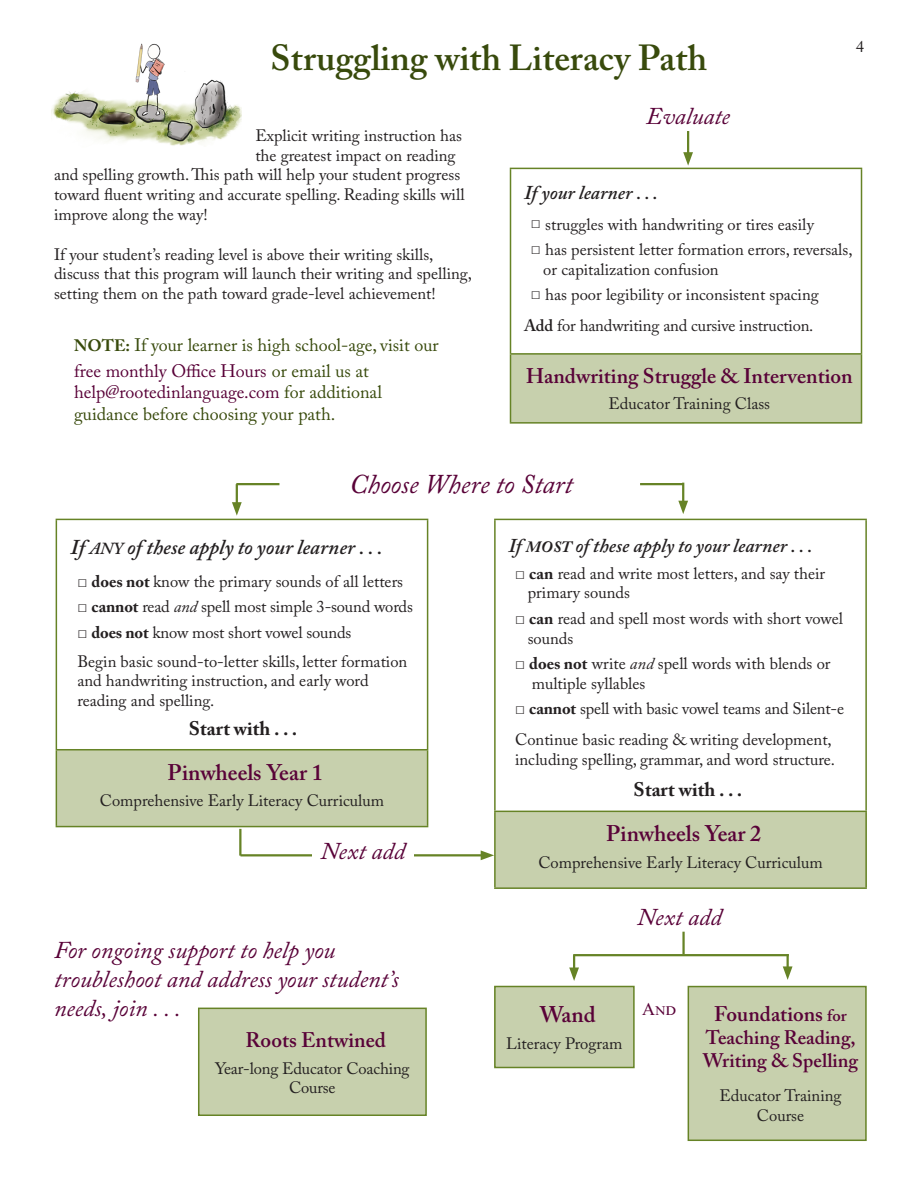
<style>
.page{position:relative;width:918px;height:1188px;background:#fff}
.page>*{position:absolute;margin:0;border:0;box-sizing:border-box;transform-origin:0 0}
.Regular_print{font:600 36px "Adobe Caslon Pro";color:#384a0c}
.Ed_Questions{font:italic 27px "Adobe Caslon Pro";color:#590238}
.Ed_Questions-2{font:italic 24px/28.8px "Adobe Caslon Pro";color:#590238}
.Section_Title{font:600 22.5px "Adobe Caslon Pro";color:#590238}
.Section_Title-2{font:600 21px "Adobe Caslon Pro";color:#590238}
.Regular_print-2{font:italic 600 21px "Adobe Caslon Pro";color:#231f20}
.Regular_print-3{font:600 21px "Adobe Caslon Pro";color:#590238}
.Regular_print-4{font:italic 600 19.5px "Adobe Caslon Pro";color:#231f20}
.Section_Title-3{font:600 19.5px/23.4px "Adobe Caslon Pro";color:#590238}
.Regular_print-5{font:700 19.5px "Adobe Caslon Pro";color:#231f20}
.Regular_print-6{font:18px "Adobe Caslon Pro";color:#384a0c}
.Regular_print-7{font:18px "Adobe Caslon Pro";color:#590238}
.Ed_Questions-3{font:18px "Times New Roman";color:#590238}
.Regular_print-8{font:16.5px/19.8px "Adobe Caslon Pro";color:#231f20}
.s1{font-weight:700;font-size:16.5px}
.s2{color:#384a0c}
.s3{font-family:"Century Gothic"}
.s4{font-weight:600}
.s5{font-size:16.8px}
.s6{font-weight:700}
.s7{font-style:italic}
.s8{font-weight:700;font-size:15.75px}
.s9{font-size:16.5px}
</style>
<div class="page">
<hr style="left:236px;top:484px;width:2px;height:22px;background:#668326">
<svg style="left:232px;top:502px;width:10px;height:14px"></svg>
<hr style="left:236px;top:483px;width:43px;height:2px;background:#668326">
<hr style="left:682px;top:483px;width:2px;height:22px;background:#668326">
<svg style="left:678px;top:501px;width:10px;height:13px"></svg>
<hr style="left:640px;top:483px;width:43px;height:2px;background:#668326">
<img style="left:51px;top:43px;width:191px;height:103px">
<div style="left:511px;top:354px;width:351px;height:69px;background:#c7d0ad"></div>
<hr style="left:510px;top:355px;width:1px;height:67px;background:#668326">
<hr style="left:861px;top:355px;width:1px;height:67px;background:#668326">
<hr style="left:510px;top:422px;width:352px;height:2px;background:#668326">
<hr style="left:510px;top:168px;width:352px;height:1px;background:#668326">
<hr style="left:510px;top:169px;width:1px;height:184px;background:#668326">
<hr style="left:861px;top:169px;width:1px;height:184px;background:#668326">
<hr style="left:510px;top:353px;width:352px;height:2px;background:#668326">
<hr style="left:687px;top:131px;width:2px;height:25px;background:#668326">
<svg style="left:683px;top:152px;width:10px;height:14px"></svg>
<div style="left:199px;top:1008px;width:227px;height:107px;background:#c7d0ad"></div>
<div style="left:198px;top:1008px;width:229px;height:108px;border:2px solid #668326"></div>
<div style="left:688px;top:987px;width:178px;height:153px;background:#c7d0ad"></div>
<div style="left:688px;top:986px;width:179px;height:155px;border:2px solid #668326"></div>
<div style="left:495px;top:986px;width:139px;height:81px;background:#c7d0ad"></div>
<div style="left:494px;top:986px;width:141px;height:82px;border:2px solid #668326"></div>
<div style="left:495px;top:811px;width:371px;height:77px;background:#c7d0ad"></div>
<hr style="left:494px;top:812px;width:2px;height:75px;background:#668326">
<hr style="left:865px;top:812px;width:2px;height:75px;background:#668326">
<hr style="left:494px;top:887px;width:373px;height:2px;background:#668326">
<hr style="left:494px;top:519px;width:373px;height:1px;background:#668326">
<hr style="left:494px;top:520px;width:2px;height:291px;background:#668326">
<hr style="left:865px;top:520px;width:2px;height:291px;background:#668326">
<hr style="left:494px;top:811px;width:373px;height:1px;background:#668326">
<div style="left:56px;top:750px;width:372px;height:77px;background:#c7d0ad"></div>
<hr style="left:56px;top:750px;width:1px;height:76px;background:#668326">
<hr style="left:427px;top:750px;width:1px;height:76px;background:#668326">
<hr style="left:56px;top:826px;width:372px;height:1px;background:#668326">
<hr style="left:56px;top:519px;width:372px;height:1px;background:#668326">
<hr style="left:56px;top:520px;width:1px;height:229px;background:#668326">
<hr style="left:427px;top:520px;width:1px;height:229px;background:#668326">
<hr style="left:56px;top:749px;width:372px;height:1px;background:#668326">
<hr style="left:239px;top:829px;width:2px;height:27px;background:#668326">
<hr style="left:240px;top:854px;width:245px;height:2px;background:#668326">
<svg style="left:481px;top:850px;width:13px;height:10px"></svg>
<div style="left:312px;top:842px;width:102px;height:28px;background:#fff"></div>
<hr style="left:682px;top:932px;width:3px;height:22px;background:#668326">
<svg style="left:569px;top:956px;width:10px;height:25px"></svg>
<svg style="left:783px;top:956px;width:10px;height:24px"></svg>
<hr style="left:573px;top:954px;width:216px;height:2px;background:#668326">
<p class="Regular_print" style="left:271px;top:36px;width:438px">Struggling with Literacy Path</p>
<p class="Ed_Questions-2" style="left:646px;top:101px;width:85px">Evaluate</p>
<p class="Regular_print-8" style="left:856px;top:36px;width:10px">4</p>
<p class="Regular_print-8" style="left:255px;top:125px;width:208px">Explicit writing instruction has</p>
<p class="Regular_print-8" style="left:255px;top:145px;width:202px">the greatest impact on reading</p>
<p class="Regular_print-8" style="left:54px;top:165px;width:408px">and spelling growth. This path will help your student progress</p>
<p class="Regular_print-8" style="left:54px;top:185px;width:412px">toward fluent writing and accurate spelling. Reading skills will</p>
<p class="Regular_print-8" style="left:54px;top:204px;width:155px">improve along the way!</p>
<p class="Regular_print-8" style="left:54px;top:244px;width:419px">If your student’s reading level is above their writing skills, discuss that this program will launch their writing and spelling, setting them on the path toward grade-level achievement!</p>
<p class="Regular_print-6" style="left:74px;top:335px;width:366px"><span class="s1">NOTE:</span> If your learner is high school-age, visit our</p>
<p class="Regular_print-7" style="left:74px;top:360px;width:296px">free monthly Office Hours <span class="s2">or email us at</span></p>
<p class="Regular_print-7" style="left:74px;top:381px;width:309px">help@rootedinlanguage.com <span class="s2">for additional</span></p>
<p class="Regular_print-6" style="left:74px;top:403px;width:263px">guidance before choosing your path.</p>
<p class="Regular_print-4" style="left:524px;top:181px;width:135px">If your learner . . .</p>
<p class="Regular_print-8" style="left:531px;top:214px;width:285px"><span class="s3">□</span> struggles with handwriting or tires easily</p>
<p class="Regular_print-8" style="left:531px;top:239px;width:323px"><span class="s3">□</span> has persistent letter formation errors, reversals,</p>
<p class="Regular_print-8" style="left:543px;top:259px;width:177px">or capitalization confusion</p>
<p class="Regular_print-8" style="left:531px;top:284px;width:290px"><span class="s3">□</span> has poor legibility or inconsistent spacing</p>
<p class="Regular_print-8" style="left:524px;top:315px;width:291px"><span class="s4">Add</span> for handwriting and cursive instruction.</p>
<p class="Section_Title-2" style="left:526px;top:363px;width:328px">Handwriting Struggle &amp; Intervention</p>
<p class="Regular_print-8" style="left:609px;top:394px;width:163px">Educator Training Class</p>
<p class="Ed_Questions" style="left:349px;top:468px;width:225px">Choose Where to Start</p>
<p class="Regular_print-2" style="left:71px;top:534px;width:313px">If <span class="s5">any</span> of these apply to your learner . . .</p>
<p class="Regular_print-8" style="left:77px;top:571px;width:327px"><span class="s3">□</span> <span class="s6">does not</span> know the primary sounds of all letters</p>
<p class="Regular_print-8" style="left:77px;top:597px;width:337px"><span class="s3">□</span> <span class="s6">cannot</span> read <span class="s7">and</span> spell most simple 3-sound words</p>
<p class="Regular_print-8" style="left:77px;top:622px;width:275px"><span class="s3">□</span> <span class="s6">does not</span> know most short vowel sounds</p>
<p class="Regular_print-8" style="left:77px;top:651px;width:331px">Begin basic sound-to-letter skills, letter formation and handwriting instruction, and early word</p>
<p class="Regular_print-8" style="left:77px;top:691px;width:139px">reading and spelling.</p>
<p class="Regular_print-5" style="left:189px;top:717px;width:110px">Start with . . .</p>
<p class="Section_Title" style="left:168px;top:759px;width:157px">Pinwheels Year 1</p>
<p class="Regular_print-8" style="left:100px;top:791px;width:286px">Comprehensive Early Literacy Curriculum</p>
<p class="Ed_Questions-2" style="left:321px;top:837px;width:86px">Next add</p>
<p class="Ed_Questions-2" style="left:54px;top:935px;width:346px">For ongoing support to help you troubleshoot and address your student’s needs, join . . .</p>
<p class="Regular_print-3" style="left:246px;top:1027px;width:142px">Roots Entwined</p>
<p class="Regular_print-8" style="left:215px;top:1058px;width:196px;text-align:center">Year-long Educator Coaching<br>Course</p>
<p class="Regular_print-4" style="left:508px;top:534px;width:305px">If <span class="s8">MOST</span> of these apply to your learner . . .</p>
<p class="Regular_print-8" style="left:515px;top:563px;width:312px"><span class="s3">□</span> <span class="s6">can</span> read and write most letters, and say their</p>
<p class="Regular_print-8" style="left:528px;top:583px;width:104px">primary sounds</p>
<p class="Regular_print-8" style="left:515px;top:608px;width:329px"><span class="s3">□</span> <span class="s6">can</span> read and spell most words with short vowel</p>
<p class="Regular_print-8" style="left:528px;top:628px;width:47px">sounds</p>
<p class="Regular_print-8" style="left:515px;top:654px;width:317px"><span class="s3">□</span> <span class="s6">does not</span> write <span class="s7">and</span> spell words with blends or</p>
<p class="Regular_print-8" style="left:532px;top:673px;width:115px">multiple syllables</p>
<p class="Regular_print-8" style="left:515px;top:699px;width:331px"><span class="s3">□</span> <span class="s6">cannot</span> spell with basic vowel teams and Silent-e</p>
<p class="Regular_print-8" style="left:515px;top:730px;width:321px">Continue basic reading &amp; writing development, including spelling, grammar, and word structure.</p>
<p class="Regular_print-5" style="left:634px;top:778px;width:110px">Start with . . .</p>
<p class="Section_Title" style="left:606px;top:820px;width:157px">Pinwheels Year 2</p>
<p class="Regular_print-8" style="left:538px;top:852px;width:286px">Comprehensive Early Literacy Curriculum</p>
<p class="Ed_Questions-2" style="left:638px;top:903px;width:86px">Next add</p>
<p class="Section_Title" style="left:540px;top:1001px;width:57px">Wand</p>
<p class="Ed_Questions-3" style="left:642px;top:997px;width:35px">And</p>
<p class="Regular_print-8" style="left:506px;top:1033px;width:118px">Literacy Program</p>
<p class="Section_Title-2" style="left:714px;top:1002px;width:134px">Foundations <span class="s9">for</span></p>
<p class="Section_Title-3" style="left:703px;top:1025px;width:157px">Teaching Reading,<br>Writing &amp; Spelling</p>
<p class="Regular_print-8" style="left:719px;top:1086px;width:124px">Educator Training</p>
<p class="Regular_print-8" style="left:757px;top:1105px;width:49px">Course</p>
</div>
